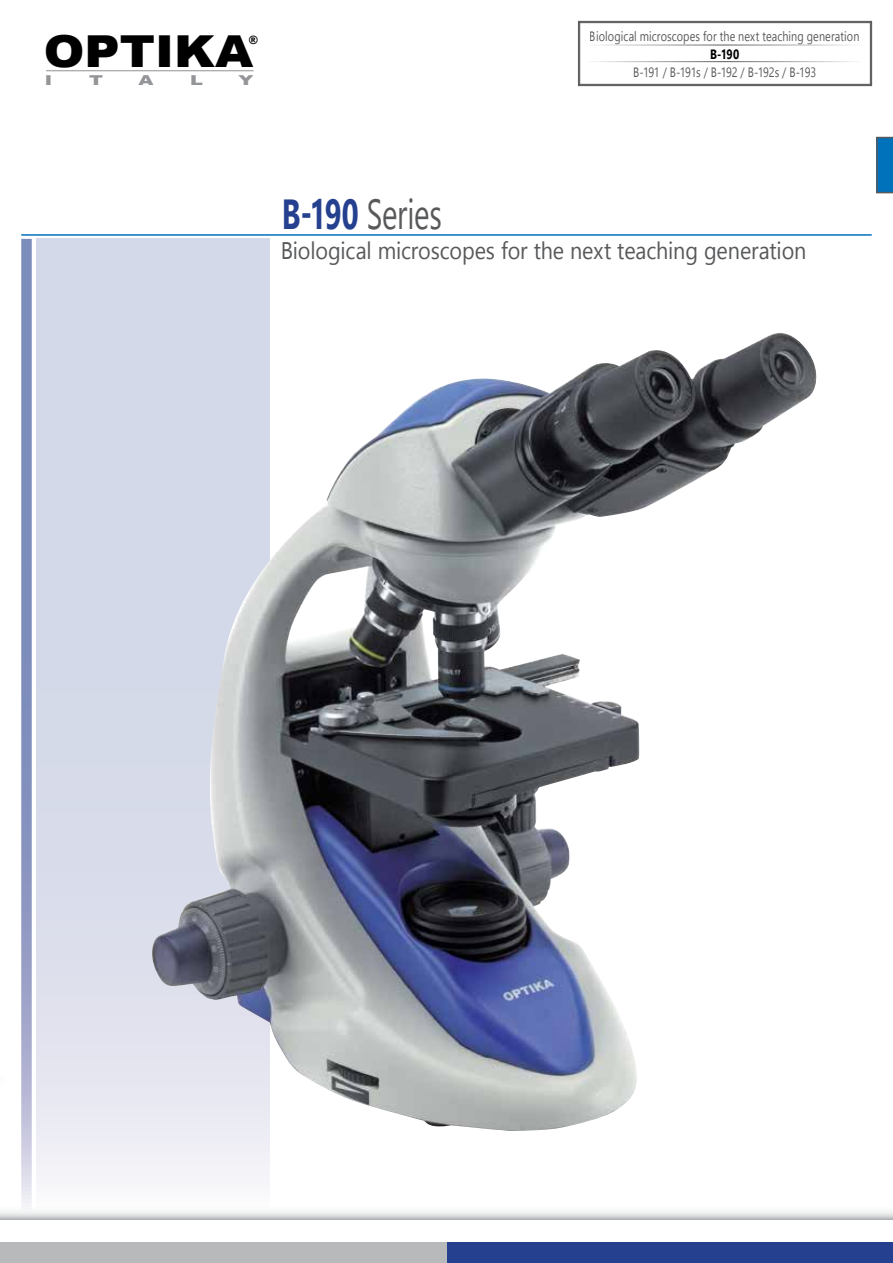
<style>
.page{position:relative;width:893px;height:1263px;background:#fff}
.page>*{position:absolute;margin:0;border:0;box-sizing:border-box;transform-origin:0 0}
.t1{font:900 44.1px "Arial";color:#000;scale:1.11 1}
.t2{font:42px "Segoe UI";letter-spacing:-.005em;color:#58595b;scale:.7 1}
.t3{font:24px "Segoe UI";letter-spacing:-.005em;color:#58595b;scale:.9 1}
.t4{font:900 13.65px "Arial";color:#939598;scale:1.41 1}
.t5{font:13.5px "Segoe UI";letter-spacing:.005em;color:#58595b;scale:.8 1}
.t6{font:13.5px "Segoe UI";letter-spacing:-.03em;color:#58595b;scale:.8 1}
.t7{font:700 13.5px "Segoe UI";color:#000;scale:.8 1}
.t8{font:900 11.55px "Arial";color:#000}
.s1{font-weight:700;color:#25408f}
</style>
<div class="page">
<svg style="left:0;top:1211px;width:893px;height:8px"></svg>
<svg style="left:21px;top:239px;width:11px;height:968px;background:#949ec6"></svg>
<svg style="left:37px;top:239px;width:233px;height:935px;background:#d9ddeb"></svg>
<div style="left:446px;top:1242px;width:447px;height:21px;background:#25408f"></div>
<div style="left:0;top:1242px;width:446px;height:21px;background:#b7b9bb"></div>
<hr style="left:46px;top:70px;width:207px;height:1px;background:#939598">
<img style="left:147px;top:333px;width:670px;height:798px">
<svg style="left:578px;top:21px;width:294px;height:65px"></svg>
<div style="left:579px;top:22px;width:292px;height:63px;border:1px solid #58595b"></div>
<svg style="left:876px;top:137px;width:17px;height:56px"></svg>
<hr style="left:21px;top:234px;width:851px;height:2px;background:#0072bc">
<hr style="left:585px;top:45px;width:275px;height:1px;background:#fff">
<hr style="left:585px;top:61px;width:275px;height:1px;background:#fff">
<p class="t8" style="left:249px;top:31px;width:11px">®</p>
<p class="t5" style="left:590px;top:26px;width:339px">Biological microscopes for the next teaching generation</p>
<p class="t7" style="left:710px;top:44px;width:38px">B-190</p>
<p class="t6" style="left:633px;top:62px;width:230px">B-191 / B-191s / B-192 / B-192s / B-193</p>
<h1 class="t1" style="left:44px;top:19px;width:190px">OPTIKA</h1>
<p class="t4" style="left:45px;top:70px;width:7px">I</p>
<p class="t4" style="left:89px;top:70px;width:11px">T</p>
<p class="t4" style="left:138px;top:70px;width:12px">A</p>
<p class="t4" style="left:190px;top:70px;width:11px">L</p>
<p class="t4" style="left:238px;top:70px;width:12px">Y</p>
<h2 class="t2" style="left:281px;top:180px;width:231px"><span class="s1">B-190</span> Series</h2>
<h3 class="t3" style="left:281px;top:231px;width:586px">Biological microscopes for the next teaching generation</h3>
</div>
